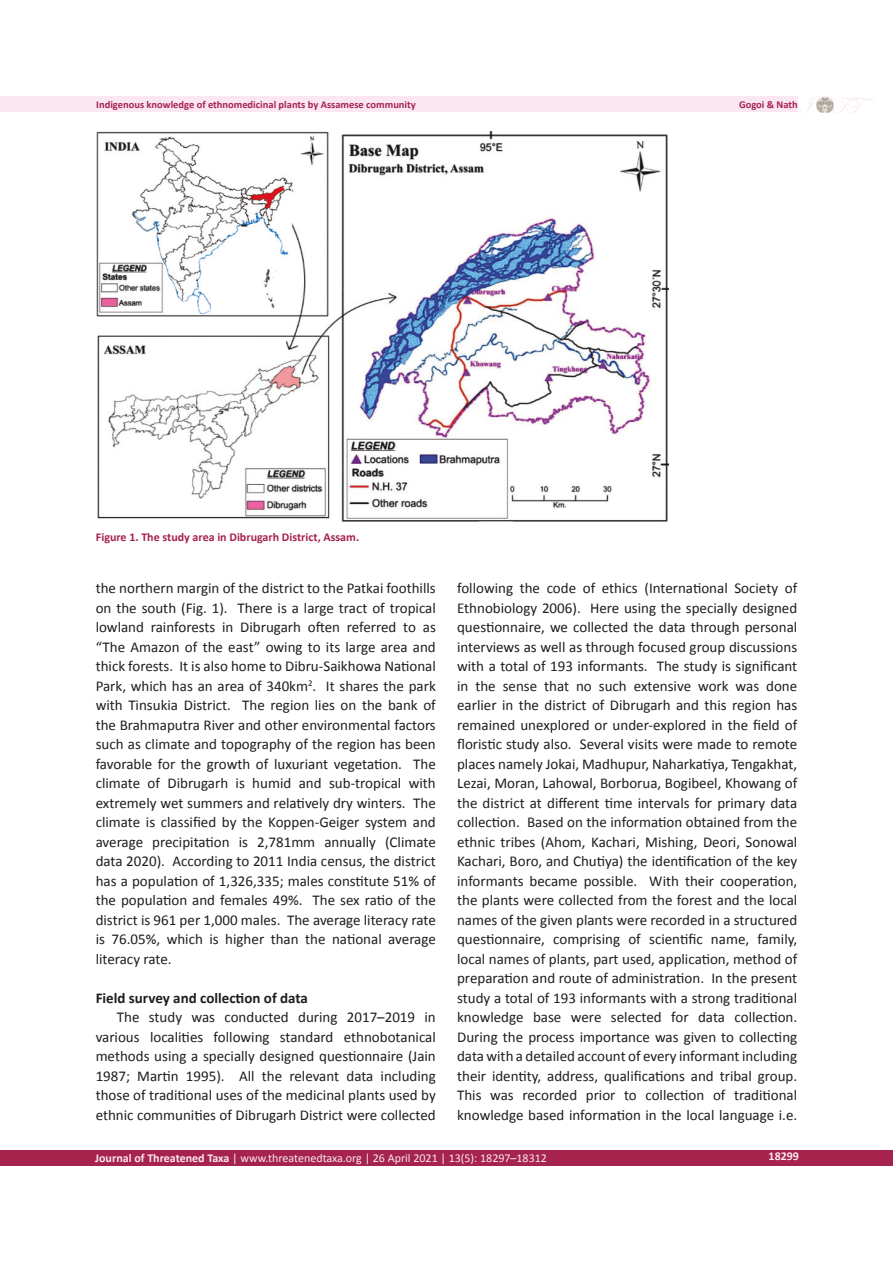
<style>
.page{position:relative;width:893px;height:1263px;background:#fff}
.page>*{position:absolute;margin:0;border:0;box-sizing:border-box;transform-origin:0 0}
.t1{font:15px/19.5px "Calibri";color:#1d1e1f;text-align:justify}
.t2{font:15px "Calibri 2";color:#1d1e1f}
.t3{font:700 15px "Calibri";color:#1d1e1f}
.t4{font:12px "Calibri 2";color:#fae7f2}
.t5{font:700 12px "Calibri";color:#a5234c}
.t6{font:12px "Calibri Bold 2";color:#fae7f2}
.t7{font:10.5px "Calibri Bold 2";color:#a5234c}
.s1{font-family:"Calibri 2"}
.s2{font-family:"Calibri Bold 2"}
</style>
<div class="page">
<svg style="left:0;top:97px;width:1px;height:15px"></svg>
<div style="left:1px;top:97px;width:797px;height:15px;background:#fae7f2"></div>
<div style="left:0;top:1150px;width:893px;height:16px;background:#a5234c"></div>
<img style="left:816px;top:96px;width:18px;height:17px">
<img style="left:96px;top:131px;width:573px;height:391px">
<p class="t7" style="left:96px;top:97px;width:321px">Indigenous knowledge of ethnomedicinal plants by Assamese community</p>
<p class="t7" style="left:739px;top:97px;width:60px">Gogoi &amp; Nath</p>
<p class="t5" style="left:96px;top:529px;width:265px">Figure 1. The study area in Dibrugarh District, Assam.</p>
<p class="t2" style="left:96px;top:579px;width:342px">the northern margin of the district to the Patkai foothills</p>
<p class="t1" style="left:96px;top:598px;width:342px">on the south (Fig. 1). There is a large tract of tropical lowland rainforests in Dibrugarh often referred to as “The Amazon of the east” owing to its large area and thick forests. It is also home to Dibru-Saikhowa National Park, which has an area of 340km<sup>2</sup><span class="s1">. It shares the park </span>with Tinsukia District. The region lies on the bank of the Brahmaputra River and other environmental factors</p>
<p class="t2" style="left:96px;top:735px;width:342px">such as climate and topography of the region has been</p>
<p class="t1" style="left:96px;top:754px;width:342px">favorable for the growth of luxuriant vegetation. The</p>
<p class="t2" style="left:96px;top:774px;width:342px">climate of Dibrugarh is humid and sub-tropical with</p>
<p class="t1" style="left:96px;top:793px;width:342px">extremely wet summers and relatively dry winters. The climate is classified by the Koppen-Geiger system and average precipitation is 2,781mm annually (Climate</p>
<p class="t2" style="left:96px;top:852px;width:342px">data 2020). According to 2011 India census, the district</p>
<p class="t1" style="left:96px;top:871px;width:342px">has a population of 1,326,335; males constitute 51% of the population and females 49%. The sex ratio of the district is 961 per 1,000 males. The average literacy rate is 76.05%, which is higher than the national average</p>
<p class="t2" style="left:96px;top:949px;width:77px">literacy rate.</p>
<p class="t3" style="left:96px;top:988px;width:214px">Field survey and collection of data</p>
<p class="t1" style="left:96px;top:1008px;width:342px;text-indent:21px">The study was conducted during 2017–2019 in various localities following standard ethnobotanical methods using a specially designed questionnaire (Jain 1987; Martin 1995). All the relevant data including those of traditional uses of the medicinal plants used by ethnic communities of Dibrugarh District were collected</p>
<p class="t1" style="left:457px;top:579px;width:342px">following the code of ethics (International Society of Ethnobiology 2006). Here using the specially designed questionnaire, we collected the data through personal interviews as well as through focused group discussions with a total of 193 informants. The study is significant in the sense that no such extensive work was done</p>
<p class="t2" style="left:457px;top:696px;width:342px">earlier in the district of Dibrugarh and this region has</p>
<p class="t1" style="left:457px;top:715px;width:342px">remained unexplored or under-explored in the field of floristic study also. Several visits were made to remote places namely Jokai, Madhupur, Naharkatiya, Tengakhat, Lezai, Moran, Lahowal, Borborua, Bogibeel, Khowang of the district at different time intervals for primary data collection. Based on the information obtained from the ethnic tribes (Ahom, Kachari, Mishing, Deori, Sonowal Kachari, Boro, and Chutiya) the identification of the key informants became possible. With their cooperation,</p>
<p class="t2" style="left:457px;top:891px;width:342px">the plants were collected from the forest and the local</p>
<p class="t1" style="left:457px;top:910px;width:342px">names of the given plants were recorded in a structured questionnaire, comprising of scientific name, family, local names of plants, part used, application, method of preparation and route of administration. In the present study a total of 193 informants with a strong traditional knowledge base were selected for data collection.<br>During the process importance was given to collecting data with a detailed account of every informant including their identity, address, qualifications and tribal group.<br>This was recorded prior to collection of traditional knowledge based information in the local language i.e.</p>
<p class="t4" style="left:95px;top:1150px;width:453px"><span class="s2">Journal of Threatened Taxa</span> | www.threatenedtaxa.org | 26 April 2021 | 13(5): 18297–18312</p>
<p class="t6" style="left:769px;top:1148px;width:32px">18299</p>
</div>
